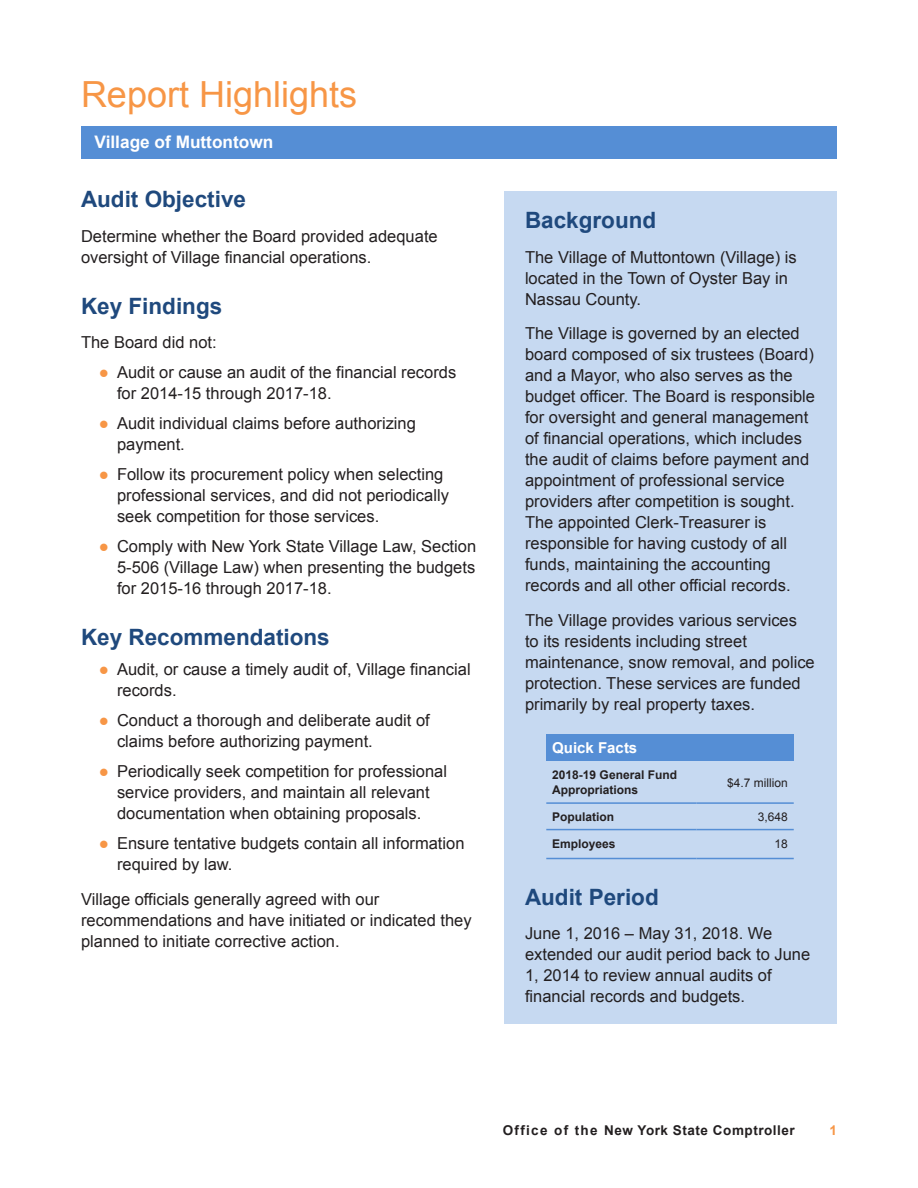
<style>
.page{position:relative;width:918px;height:1188px;background:#fff}
.page>*{position:absolute;margin:0;border:0;box-sizing:border-box;transform-origin:0 0}
.Section_Heads{font:36px "Arial";color:#f79646}
._2_Subheads{font:700 22.5px "Arial";color:#1f497d}
.t1{font:700 17.25px "Arial";color:#fff}
.Body_Text{font:16.5px/21px "Arial";color:#231f20}
.Footnotes{font:700 15px "Arial";color:#fff}
.t2{font:700 13.5px "Arial";letter-spacing:.04em;color:#231f20}
.t3{font:700 13.5px "Arial";color:#f79646}
.Footnotes-2{font:700 12px/15px "Arial";color:#231f20}
.Footnotes-3{font:12px "Arial";color:#231f20}
.s1{color:#f79646}
</style>
<div class="page">
<hr style="left:81px;top:126px;width:756px;height:3px;background:#558ed5">
<div style="left:504px;top:191px;width:333px;height:833px;background:#c6d9f1"></div>
<div style="left:81px;top:128px;width:756px;height:31px;background:#558ed5"></div>
<div style="left:546px;top:734px;width:248px;height:27px;background:#558ed5"></div>
<hr style="left:546px;top:802px;width:151px;height:2px;background:#558ed5">
<hr style="left:697px;top:802px;width:97px;height:2px;background:#558ed5">
<hr style="left:546px;top:829px;width:151px;height:1px;background:#558ed5">
<hr style="left:697px;top:829px;width:97px;height:1px;background:#558ed5">
<hr style="left:546px;top:858px;width:151px;height:1px;background:#558ed5">
<hr style="left:697px;top:858px;width:97px;height:1px;background:#558ed5">
<p class="Section_Heads" style="left:81px;top:71px;width:278px">Report Highlights</p>
<p class="t1" style="left:94px;top:130px;width:180px">Village of Muttontown</p>
<p class="_2_Subheads" style="left:81px;top:185px;width:167px">Audit Objective</p>
<p class="Body_Text" style="left:81px;top:226px;width:358px">Determine whether the Board provided adequate oversight of Village financial operations.</p>
<p class="_2_Subheads" style="left:81px;top:291px;width:143px">Key Findings</p>
<p class="Body_Text" style="left:81px;top:332px;width:137px">The Board did not:</p>
<p class="Body_Text" style="left:117px;top:362px;width:341px;text-indent:-18px"><span class="s1">●</span> Audit or cause an audit of the financial records for 2014-15 through 2017-18.</p>
<p class="Body_Text" style="left:117px;top:413px;width:300px;text-indent:-18px"><span class="s1">●</span> Audit individual claims before authorizing payment.</p>
<p class="Body_Text" style="left:117px;top:464px;width:333px;text-indent:-18px"><span class="s1">●</span> Follow its procurement policy when selecting professional services, and did not periodically seek competition for those services.</p>
<p class="Body_Text" style="left:117px;top:536px;width:361px;text-align:justify;text-indent:-18px"><span class="s1">●</span> Comply with New York State Village Law, Section 5-506 (Village Law) when presenting the budgets for 2015-16 through 2017-18.</p>
<p class="_2_Subheads" style="left:81px;top:623px;width:250px">Key Recommendations</p>
<p class="Body_Text" style="left:117px;top:659px;width:355px;text-indent:-18px"><span class="s1">●</span> Audit, or cause a timely audit of, Village financial records.</p>
<p class="Body_Text" style="left:117px;top:710px;width:314px;text-indent:-18px"><span class="s1">●</span> Conduct a thorough and deliberate audit of claims before authorizing payment.</p>
<p class="Body_Text" style="left:99px;top:761px;width:350px;text-align:center"><span class="s1">●</span> Periodically seek competition for professional service providers, and maintain all relevant documentation when obtaining proposals.</p>
<p class="Body_Text" style="left:117px;top:833px;width:349px;text-indent:-18px"><span class="s1">●</span> Ensure tentative budgets contain all information required by law.</p>
<p class="Body_Text" style="left:81px;top:889px;width:392px">Village officials generally agreed with our recommendations and have initiated or indicated they planned to initiate corrective action.</p>
<p class="_2_Subheads" style="left:525px;top:206px;width:133px">Background</p>
<p class="Body_Text" style="left:525px;top:247px;width:273px">The Village of Muttontown (Village) is located in the Town of Oyster Bay in<br>Nassau County.</p>
<p class="Body_Text" style="left:525px;top:323px;width:292px">The Village is governed by an elected board composed of six trustees (Board) and a Mayor, who also serves as the budget officer. The Board is responsible for oversight and general management of financial operations, which includes the audit of claims before payment and appointment of professional service providers after competition is sought.<br>The appointed Clerk-Treasurer is responsible for having custody of all funds, maintaining the accounting records and all other official records.</p>
<p class="Body_Text" style="left:525px;top:610px;width:291px">The Village provides various services to its residents including street maintenance, snow removal, and police protection. These services are funded primarily by real property taxes.</p>
<p class="Footnotes" style="left:552px;top:738px;width:87px">Quick Facts</p>
<p class="Footnotes-2" style="left:552px;top:768px;width:126px">2018-19 General Fund<br>Appropriations</p>
<p class="Footnotes-3" style="left:727px;top:775px;width:62px">$4.7 million</p>
<p class="Footnotes-2" style="left:552px;top:809px;width:64px">Population</p>
<p class="Footnotes-3" style="left:758px;top:809px;width:32px">3,648</p>
<p class="Footnotes-2" style="left:552px;top:837px;width:65px">Employees</p>
<p class="Footnotes-3" style="left:774px;top:836px;width:15px">18</p>
<p class="_2_Subheads" style="left:525px;top:882px;width:135px">Audit Period</p>
<p class="Body_Text" style="left:525px;top:923px;width:287px">June 1, 2016 – May 31, 2018. We extended our audit period back to June<br>1, 2014 to review annual audits of financial records and budgets.</p>
<p class="t2" style="left:503px;top:1121px;width:294px">Office of the New York State Comptroller</p>
<p class="t3" style="left:829px;top:1121px;width:9px">1</p>
</div>
